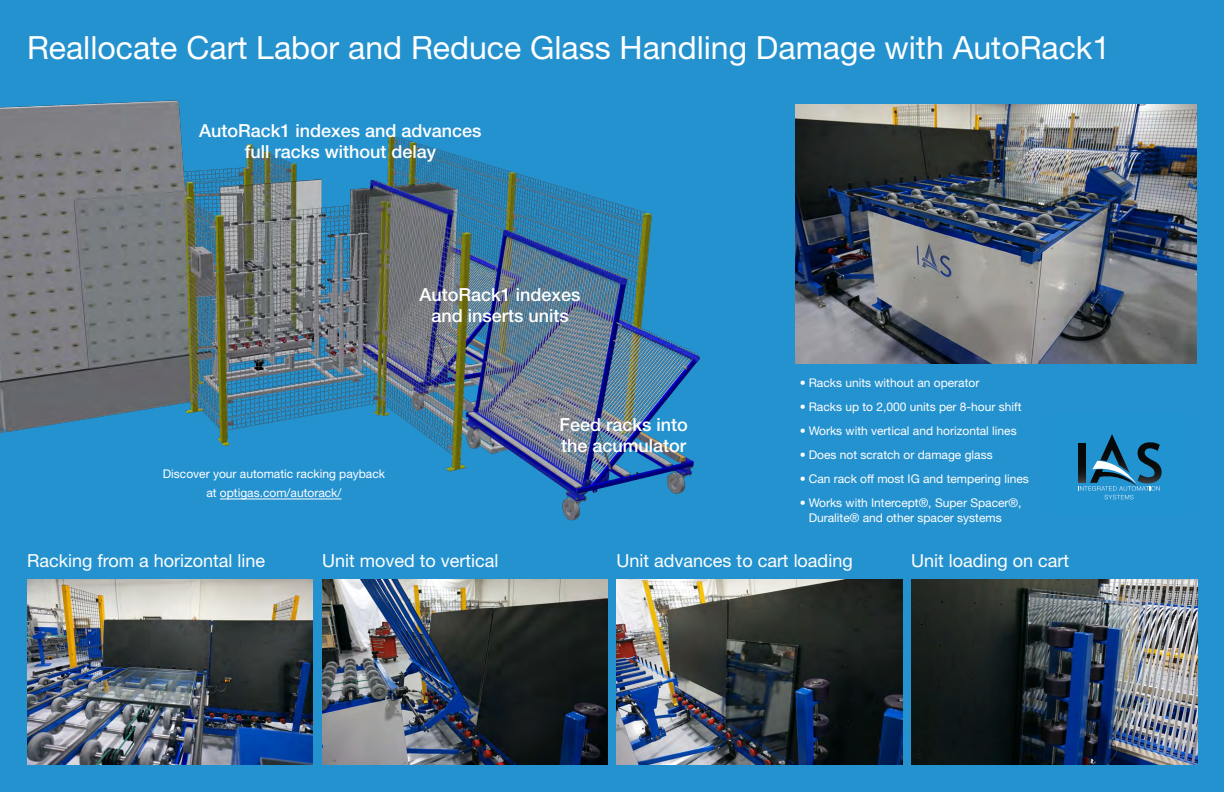
<style>
.page{position:relative;width:1224px;height:792px;background:#2592d0}
.page>*{position:absolute;margin:0;border:0;box-sizing:border-box;transform-origin:0 0}
.Sub_1{font:32px "Helvetica Neue LT Std";color:#fff}
.t1{font:500 18px/21.6px "Helvetica Neue LT Std";color:#fff;text-align:center}
.t2{font:18px "Helvetica Neue LT Std";color:#fff}
.t3{font:12px/15px "Helvetica Neue LT Std";color:#fff}
</style>
<div class="page">
<div style="left:1054px;top:413px;width:131px;height:103px;background:#2193d1"></div>
<svg style="left:1078px;top:434px;width:84px;height:65px"></svg>
<img style="left:322px;top:580px;width:286px;height:185px">
<img style="left:27px;top:580px;width:286px;height:185px">
<img style="left:617px;top:580px;width:285px;height:185px">
<img style="left:911px;top:580px;width:286px;height:185px">
<img style="left:0;top:100px;width:701px;height:421px">
<img style="left:795px;top:104px;width:402px;height:259px">
<hr style="left:220px;top:499px;width:122px;height:1px;background:#fff">
<p class="Sub_1" style="left:27px;top:28px;width:1085px">Reallocate Cart Labor and Reduce Glass Handling Damage with AutoRack1</p>
<p class="t1" style="left:199px;top:119px;width:284px">AutoRack1 indexes and advances full racks without delay</p>
<p class="t1" style="left:420px;top:283px;width:163px">AutoRack1 indexes and inserts units</p>
<p class="t3" style="left:163px;top:464px;width:224px;line-height:19px;text-align:center">Discover your automatic racking payback at optigas.com/autorack/</p>
<p class="t1" style="left:559px;top:413px;width:130px;text-align:left">Feed racks into the acumulator</p>
<p class="t3" style="left:800px;top:375px;width:181px">• Racks units without an operator</p>
<p class="t3" style="left:800px;top:399px;width:223px">• Racks up to 2,000 units per 8-hour shift</p>
<p class="t3" style="left:800px;top:423px;width:218px">• Works with vertical and horizontal lines</p>
<p class="t3" style="left:800px;top:447px;width:195px">• Does not scratch or damage glass</p>
<p class="t3" style="left:800px;top:471px;width:231px">• Can rack off most IG and tempering lines</p>
<p class="t3" style="left:809px;top:495px;width:214px;text-indent:-9px">• Works with Intercept®, Super Spacer®,<br>Duralite® and other spacer systems</p>
<p class="t2" style="left:27px;top:550px;width:240px">Racking from a horizontal line</p>
<p class="t2" style="left:322px;top:550px;width:178px">Unit moved to vertical</p>
<p class="t2" style="left:617px;top:550px;width:238px">Unit advances to cart loading</p>
<p class="t2" style="left:911px;top:550px;width:160px">Unit loading on cart</p>
</div>
